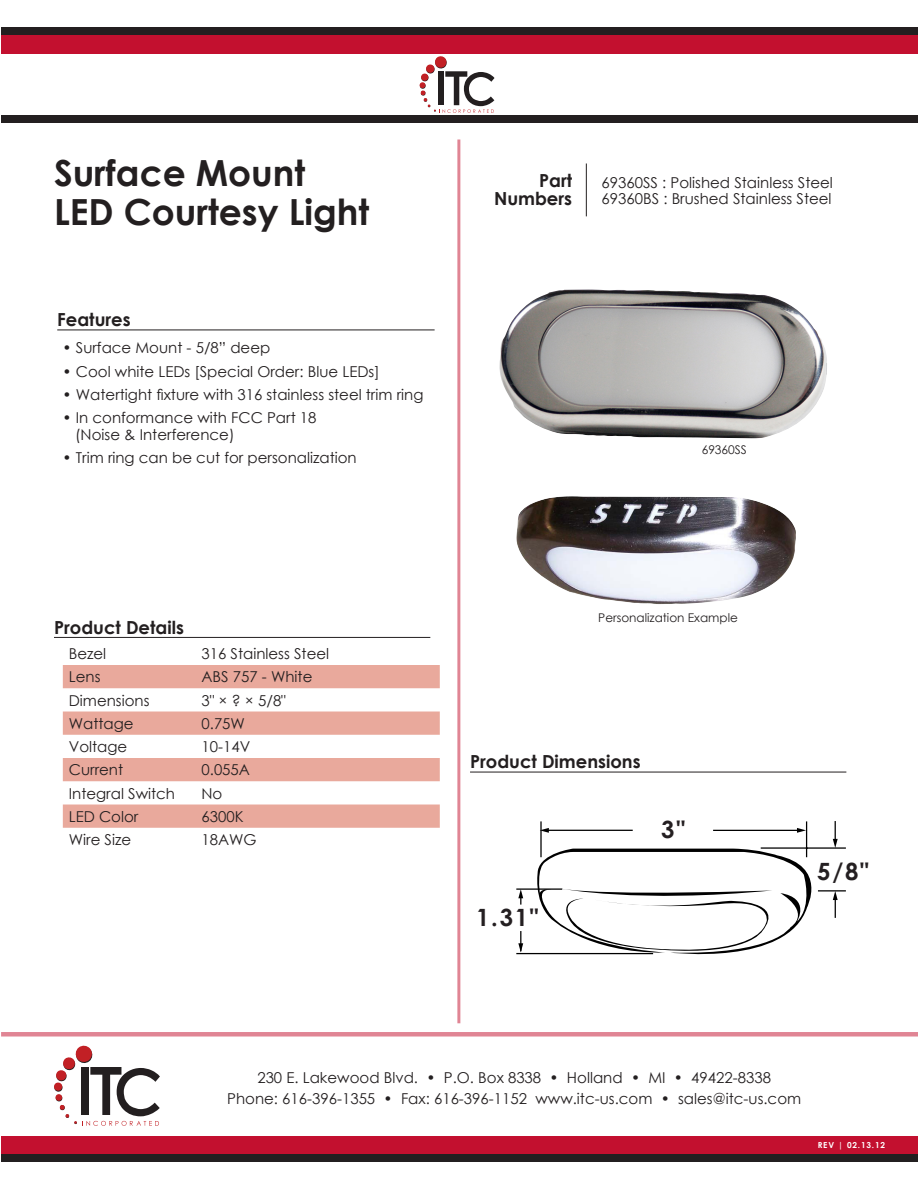
<style>
.page{position:relative;width:918px;height:1188px;background:#fff}
.page>*{position:absolute;margin:0;border:0;box-sizing:border-box;transform-origin:0 0}
.t1{font:700 36px "Century Gothic";color:#231f20}
.t2{font:700 23.85px "Century Gothic";color:#241f21}
.t3{font:700 18px "Century Gothic";color:#231f20}
.t4{font:15px "Century Gothic";color:#231f20}
.t5{font:12px "Century Gothic";color:#231f20}
.t6{font:700 8.25px "Century Gothic";letter-spacing:.1em;color:#fff}
</style>
<div class="page">
<div style="left:1px;top:1136px;width:917px;height:19px;background:#c3102f"></div>
<div style="left:1px;top:34px;width:917px;height:19px;background:#c3102f"></div>
<div style="left:1px;top:1155px;width:917px;height:7px;background:#231f20"></div>
<div style="left:1px;top:28px;width:917px;height:7px;background:#231f20"></div>
<div style="left:1px;top:115px;width:917px;height:7px;background:#231f20"></div>
<hr style="left:457px;top:140px;width:3px;height:883px;background:#c3102f">
<svg style="left:54px;top:1046px;width:106px;height:80px"></svg>
<div style="left:1px;top:1032px;width:917px;height:5px;background:#e08594"></div>
<svg style="left:420px;top:56px;width:75px;height:57px"></svg>
<hr style="left:57px;top:330px;width:378px;height:1px;background:#231f20">
<hr style="left:54px;top:637px;width:376px;height:1px;background:#231f20">
<svg style="left:63px;top:665px;width:377px;height:163px;fill:#e9a99c"></svg>
<hr style="left:470px;top:772px;width:376px;height:1px;background:#231f20">
<hr style="left:586px;top:164px;width:1px;height:52px;background:#231f20">
<img style="left:516px;top:496px;width:280px;height:108px">
<img style="left:499px;top:289px;width:328px;height:149px">
<hr style="left:761px;top:847px;width:85px;height:2px;background:#000">
<hr style="left:516px;top:888px;width:46px;height:2px;background:#000">
<hr style="left:516px;top:953px;width:137px;height:1px;background:#000">
<hr style="left:818px;top:890px;width:28px;height:2px;background:#000">
<svg style="left:518px;top:889px;width:5px;height:16px"></svg>
<svg style="left:518px;top:931px;width:5px;height:21px"></svg>
<svg style="left:533px;top:821px;width:305px;height:134px"></svg>
<p class="t1" style="left:54px;top:145px;width:253px">Surface Mount</p>
<p class="t1" style="left:54px;top:184px;width:317px">LED Courtesy Light</p>
<p class="t3" style="left:57px;top:306px;width:75px">Features</p>
<p class="t4" style="left:63px;top:337px;width:209px">• Surface Mount - 5/8” deep</p>
<p class="t4" style="left:63px;top:361px;width:319px">• Cool white LEDs [Special Order: Blue LEDs]</p>
<p class="t4" style="left:63px;top:384px;width:362px">• Watertight fixture with 316 stainless steel trim ring</p>
<p class="t4" style="left:63px;top:407px;width:255px">• In conformance with FCC Part 18</p>
<p class="t4" style="left:75px;top:424px;width:161px">(Noise &amp; Interference)</p>
<p class="t4" style="left:63px;top:447px;width:296px">• Trim ring can be cut for personalization</p>
<p class="t3" style="left:539px;top:167px;width:35px">Part</p>
<p class="t3" style="left:494px;top:185px;width:80px">Numbers</p>
<p class="t4" style="left:602px;top:172px;width:233px">69360SS : Polished Stainless Steel</p>
<p class="t4" style="left:602px;top:188px;width:232px">69360BS : Brushed Stainless Steel</p>
<p class="t5" style="left:702px;top:442px;width:47px">69360SS</p>
<p class="t3" style="left:54px;top:614px;width:131px">Product Details</p>
<p class="t4" style="left:69px;top:643px;width:39px">Bezel</p>
<p class="t4" style="left:202px;top:643px;width:129px">316 Stainless Steel</p>
<p class="t4" style="left:69px;top:666px;width:33px">Lens</p>
<p class="t4" style="left:202px;top:666px;width:112px">ABS 757 - White</p>
<p class="t4" style="left:69px;top:690px;width:82px">Dimensions</p>
<p class="t4" style="left:202px;top:690px;width:86px">3" × ? × 5/8"</p>
<p class="t4" style="left:69px;top:713px;width:66px">Wattage</p>
<p class="t4" style="left:202px;top:713px;width:45px">0.75W</p>
<p class="t4" style="left:69px;top:736px;width:60px">Voltage</p>
<p class="t4" style="left:202px;top:736px;width:50px">10-14V</p>
<p class="t4" style="left:69px;top:759px;width:56px">Current</p>
<p class="t4" style="left:202px;top:759px;width:50px">0.055A</p>
<p class="t4" style="left:69px;top:783px;width:108px">Integral Switch</p>
<p class="t4" style="left:202px;top:783px;width:22px">No</p>
<p class="t4" style="left:69px;top:806px;width:71px">LED Color</p>
<p class="t4" style="left:202px;top:806px;width:44px">6300K</p>
<p class="t4" style="left:69px;top:829px;width:64px">Wire Size</p>
<p class="t4" style="left:202px;top:829px;width:57px">18AWG</p>
<p class="t5" style="left:598px;top:609px;width:141px">Personalization Example</p>
<p class="t3" style="left:470px;top:748px;width:172px">Product Dimensions</p>
<h2 class="t2" style="left:661px;top:812px;width:25px">3"</h2>
<h2 class="t2" style="left:476px;top:899px;width:64px">1.31"</h2>
<h2 class="t2" style="left:817px;top:853px;width:53px">5/8"</h2>
<p class="t4" style="left:257px;top:1067px;width:515px">230 E. Lakewood Blvd. • P.O. Box 8338 • Holland • MI • 49422-8338</p>
<p class="t4" style="left:227px;top:1088px;width:576px">Phone: 616-396-1355 • Fax: 616-396-1152 www.itc-us.com • sales@itc-us.com</p>
<p class="t6" style="left:818px;top:1139px;width:69px">REV | 02.13.12</p>
</div>
